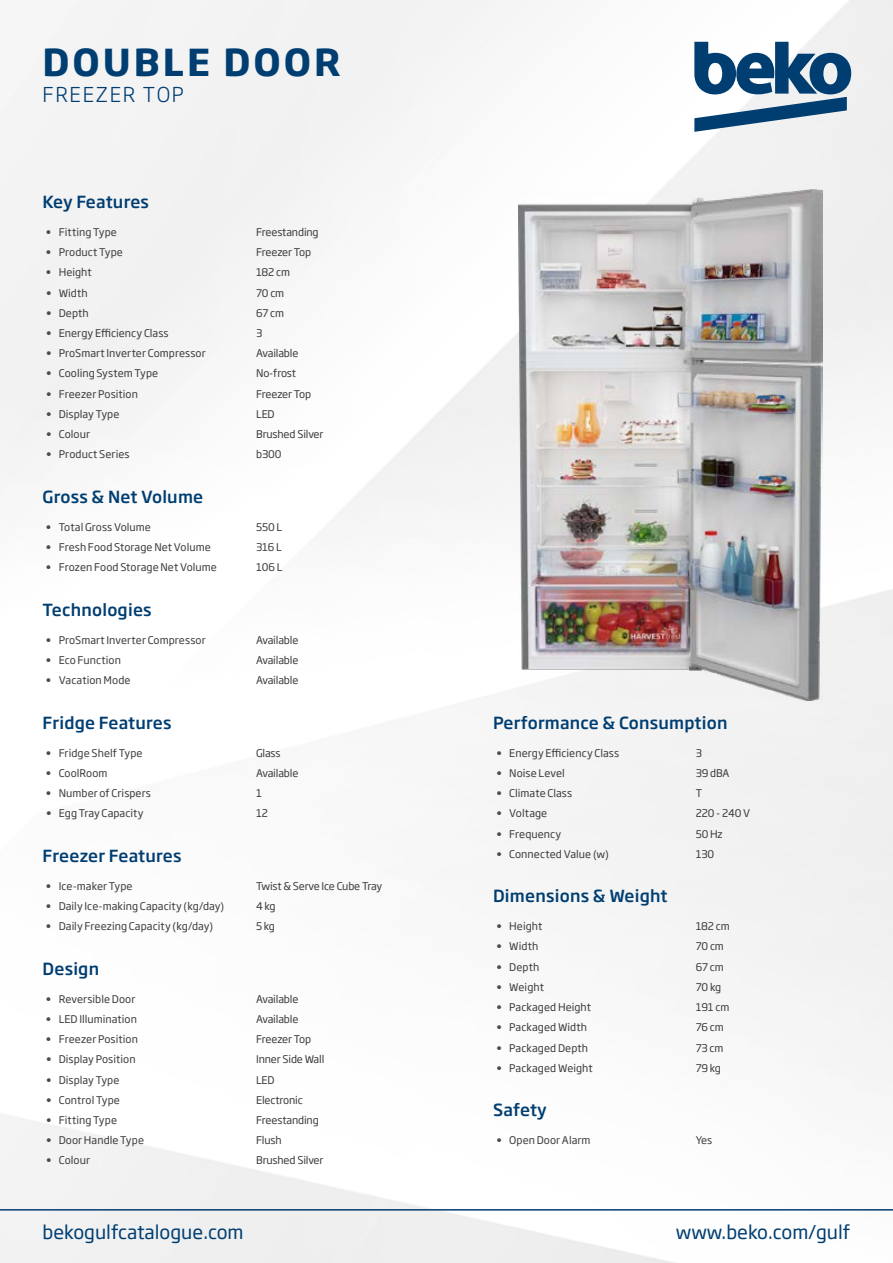
<style>
.page{position:relative;width:893px;height:1263px;background:#fff}
.page>*{position:absolute;margin:0;border:0;box-sizing:border-box;transform-origin:0 0}
.t1{font:700 36.75px "Soho Gothic Pro";letter-spacing:.08em;color:#003e72}
.t2{font:300 20.25px "Soho Gothic Pro";letter-spacing:.08em;color:#003e72}
.t3{font:18.75px "Soho Gothic Pro";color:#003e72}
.t4{font:500 16.5px "Soho Gothic Pro";letter-spacing:.015em;color:#003e72}
.t5{font:10.5px "Soho Gothic Pro";letter-spacing:.005em;color:#3b3a3e}
.t6{font:10.5px "Soho Gothic Pro";letter-spacing:-.015em;color:#3b3a3e}
.t7{font:500 10.5px "Soho Gothic Pro";color:#4d494c}
</style>
<div class="page">
<img style="left:0;top:0;width:893px;height:1263px">
<hr style="left:0;top:1209px;width:893px;height:1px;background:#003e72">
<svg style="left:693px;top:41px;width:159px;height:92px"></svg>
<img style="left:519px;top:189px;width:303px;height:511px">
<h1 class="t1" style="left:43px;top:33px;width:300px">DOUBLE DOOR</h1>
<h2 class="t2" style="left:43px;top:82px;width:143px">FREEZER TOP</h2>
<h3 class="t4" style="left:43px;top:189px;width:108px">Key Features</h3>
<p class="t7" style="left:46px;top:224px;width:7px">•</p>
<p class="t5" style="left:59px;top:224px;width:60px">FittingType</p>
<p class="t6" style="left:256px;top:224px;width:64px">Freestanding</p>
<p class="t7" style="left:46px;top:244px;width:7px">•</p>
<p class="t5" style="left:59px;top:244px;width:66px">ProductType</p>
<p class="t6" style="left:256px;top:244px;width:57px">Freezer Top</p>
<p class="t7" style="left:46px;top:264px;width:7px">•</p>
<p class="t5" style="left:59px;top:264px;width:35px">Height</p>
<p class="t5" style="left:256px;top:264px;width:35px">182 cm</p>
<p class="t7" style="left:46px;top:284px;width:7px">•</p>
<p class="t5" style="left:59px;top:285px;width:31px">Width</p>
<p class="t5" style="left:256px;top:285px;width:30px">70 cm</p>
<p class="t7" style="left:46px;top:305px;width:7px">•</p>
<p class="t5" style="left:59px;top:305px;width:32px">Depth</p>
<p class="t5" style="left:256px;top:305px;width:30px">67 cm</p>
<p class="t7" style="left:46px;top:325px;width:7px">•</p>
<p class="t5" style="left:59px;top:325px;width:111px">Energy Efficiency Class</p>
<p class="t5" style="left:256px;top:325px;width:8px">3</p>
<p class="t7" style="left:46px;top:345px;width:7px">•</p>
<p class="t5" style="left:59px;top:345px;width:148px">ProSmart Inverter Compressor</p>
<p class="t6" style="left:256px;top:345px;width:44px">Available</p>
<p class="t7" style="left:46px;top:365px;width:7px">•</p>
<p class="t5" style="left:59px;top:365px;width:101px">Cooling System Type</p>
<p class="t5" style="left:256px;top:365px;width:42px">No-frost</p>
<p class="t7" style="left:46px;top:385px;width:7px">•</p>
<p class="t5" style="left:59px;top:386px;width:81px">Freezer Position</p>
<p class="t6" style="left:256px;top:386px;width:57px">Freezer Top</p>
<p class="t7" style="left:46px;top:406px;width:7px">•</p>
<p class="t5" style="left:59px;top:406px;width:62px">Display Type</p>
<p class="t5" style="left:256px;top:406px;width:20px">LED</p>
<p class="t7" style="left:46px;top:426px;width:7px">•</p>
<p class="t5" style="left:59px;top:426px;width:33px">Colour</p>
<p class="t6" style="left:256px;top:426px;width:69px">Brushed Silver</p>
<p class="t5" style="left:59px;top:446px;width:72px">ProductSeries</p>
<p class="t7" style="left:46px;top:446px;width:7px">•</p>
<h3 class="t4" style="left:43px;top:484px;width:162px">Gross &amp; Net Volume</h3>
<p class="t5" style="left:256px;top:446px;width:27px">b300</p>
<p class="t7" style="left:46px;top:519px;width:7px">•</p>
<p class="t5" style="left:59px;top:519px;width:94px">Total Gross Volume</p>
<p class="t5" style="left:256px;top:519px;width:28px">550 L</p>
<p class="t7" style="left:46px;top:539px;width:7px">•</p>
<p class="t5" style="left:59px;top:539px;width:154px">Fresh Food Storage Net Volume</p>
<p class="t5" style="left:256px;top:539px;width:27px">316 L</p>
<p class="t5" style="left:59px;top:559px;width:160px">Frozen Food Storage Net Volume</p>
<p class="t7" style="left:46px;top:559px;width:7px">•</p>
<h3 class="t4" style="left:43px;top:597px;width:111px">Technologies</h3>
<p class="t5" style="left:256px;top:559px;width:28px">106 L</p>
<p class="t7" style="left:46px;top:631px;width:7px">•</p>
<p class="t5" style="left:59px;top:632px;width:148px">ProSmart Inverter Compressor</p>
<p class="t6" style="left:256px;top:632px;width:44px">Available</p>
<p class="t7" style="left:46px;top:652px;width:7px">•</p>
<p class="t5" style="left:59px;top:652px;width:64px">Eco Function</p>
<p class="t6" style="left:256px;top:652px;width:44px">Available</p>
<p class="t7" style="left:46px;top:672px;width:7px">•</p>
<p class="t5" style="left:59px;top:672px;width:73px">VacationMode</p>
<p class="t6" style="left:256px;top:672px;width:44px">Available</p>
<h3 class="t4" style="left:43px;top:709px;width:131px">Fridge Features</h3>
<p class="t7" style="left:46px;top:744px;width:7px">•</p>
<p class="t5" style="left:59px;top:745px;width:85px">Fridge Shelf Type</p>
<p class="t5" style="left:256px;top:745px;width:26px">Glass</p>
<p class="t7" style="left:46px;top:765px;width:7px">•</p>
<p class="t5" style="left:59px;top:765px;width:50px">CoolRoom</p>
<p class="t6" style="left:256px;top:765px;width:44px">Available</p>
<p class="t7" style="left:46px;top:785px;width:7px">•</p>
<p class="t5" style="left:59px;top:785px;width:94px">NumberofCrispers</p>
<p class="t5" style="left:256px;top:785px;width:7px">1</p>
<p class="t5" style="left:59px;top:805px;width:86px">EggTrayCapacity</p>
<p class="t7" style="left:46px;top:805px;width:7px">•</p>
<h3 class="t4" style="left:43px;top:843px;width:141px">Freezer Features</h3>
<p class="t5" style="left:256px;top:805px;width:13px">12</p>
<p class="t7" style="left:46px;top:878px;width:7px">•</p>
<p class="t5" style="left:59px;top:878px;width:75px">Ice-maker Type</p>
<p class="t6" style="left:256px;top:878px;width:128px">Twist &amp; Serve Ice Cube Tray</p>
<p class="t7" style="left:46px;top:898px;width:7px">•</p>
<p class="t5" style="left:59px;top:898px;width:167px">Daily Ice-making Capacity (kg/day)</p>
<p class="t5" style="left:256px;top:898px;width:21px">4kg</p>
<p class="t5" style="left:59px;top:918px;width:156px">Daily Freezing Capacity (kg/day)</p>
<p class="t7" style="left:46px;top:918px;width:7px">•</p>
<h3 class="t4" style="left:43px;top:956px;width:58px">Design</h3>
<p class="t5" style="left:256px;top:918px;width:20px">5kg</p>
<p class="t7" style="left:46px;top:990px;width:7px">•</p>
<p class="t5" style="left:59px;top:991px;width:78px">Reversible Door</p>
<p class="t6" style="left:256px;top:991px;width:44px">Available</p>
<p class="t7" style="left:46px;top:1011px;width:7px">•</p>
<p class="t5" style="left:59px;top:1011px;width:80px">LED Illumination</p>
<p class="t6" style="left:256px;top:1011px;width:44px">Available</p>
<p class="t7" style="left:46px;top:1031px;width:7px">•</p>
<p class="t5" style="left:59px;top:1031px;width:81px">Freezer Position</p>
<p class="t6" style="left:256px;top:1031px;width:57px">Freezer Top</p>
<p class="t7" style="left:46px;top:1051px;width:7px">•</p>
<p class="t5" style="left:59px;top:1051px;width:78px">Display Position</p>
<p class="t6" style="left:256px;top:1051px;width:70px">Inner Side Wall</p>
<p class="t7" style="left:46px;top:1071px;width:7px">•</p>
<p class="t5" style="left:59px;top:1071px;width:62px">Display Type</p>
<p class="t5" style="left:256px;top:1071px;width:20px">LED</p>
<p class="t7" style="left:46px;top:1092px;width:7px">•</p>
<p class="t5" style="left:59px;top:1092px;width:63px">ControlType</p>
<p class="t6" style="left:256px;top:1092px;width:48px">Electronic</p>
<p class="t7" style="left:46px;top:1112px;width:7px">•</p>
<p class="t5" style="left:59px;top:1112px;width:60px">FittingType</p>
<p class="t6" style="left:256px;top:1112px;width:64px">Freestanding</p>
<p class="t7" style="left:46px;top:1132px;width:7px">•</p>
<p class="t5" style="left:59px;top:1132px;width:87px">Door Handle Type</p>
<p class="t5" style="left:256px;top:1132px;width:27px">Flush</p>
<p class="t7" style="left:46px;top:1152px;width:7px">•</p>
<p class="t5" style="left:59px;top:1152px;width:33px">Colour</p>
<p class="t6" style="left:256px;top:1152px;width:69px">Brushed Silver</p>
<h3 class="t3" style="left:43px;top:1218px;width:203px">bekogulfcatalogue.com</h3>
<h3 class="t4" style="left:493px;top:709px;width:236px">Performance &amp; Consumption</h3>
<p class="t5" style="left:696px;top:745px;width:8px">3</p>
<p class="t5" style="left:509px;top:745px;width:111px">Energy Efficiency Class</p>
<p class="t7" style="left:496px;top:744px;width:7px">•</p>
<p class="t7" style="left:496px;top:765px;width:7px">•</p>
<p class="t5" style="left:509px;top:765px;width:57px">Noise Level</p>
<p class="t5" style="left:696px;top:765px;width:35px">39 dBA</p>
<p class="t7" style="left:496px;top:785px;width:7px">•</p>
<p class="t5" style="left:509px;top:785px;width:64px">Climate Class</p>
<p class="t5" style="left:696px;top:785px;width:8px">T</p>
<p class="t7" style="left:496px;top:805px;width:7px">•</p>
<p class="t5" style="left:509px;top:805px;width:40px">Voltage</p>
<p class="t5" style="left:696px;top:805px;width:56px">220 - 240 V</p>
<p class="t7" style="left:496px;top:825px;width:7px">•</p>
<p class="t5" style="left:509px;top:825px;width:54px">Frequency</p>
<p class="t5" style="left:696px;top:825px;width:29px">50 Hz</p>
<p class="t7" style="left:496px;top:845px;width:7px">•</p>
<p class="t5" style="left:509px;top:846px;width:101px">Connected Value w( (</p>
<p class="t5" style="left:696px;top:846px;width:20px">130</p>
<h3 class="t4" style="left:493px;top:883px;width:176px">Dimensions &amp; Weight</h3>
<p class="t7" style="left:496px;top:918px;width:7px">•</p>
<p class="t5" style="left:509px;top:918px;width:35px">Height</p>
<p class="t5" style="left:696px;top:918px;width:35px">182 cm</p>
<p class="t7" style="left:496px;top:938px;width:7px">•</p>
<p class="t5" style="left:509px;top:938px;width:31px">Width</p>
<p class="t5" style="left:696px;top:938px;width:30px">70 cm</p>
<p class="t7" style="left:496px;top:958px;width:7px">•</p>
<p class="t5" style="left:509px;top:959px;width:32px">Depth</p>
<p class="t5" style="left:696px;top:959px;width:30px">67 cm</p>
<p class="t7" style="left:496px;top:979px;width:7px">•</p>
<p class="t5" style="left:509px;top:979px;width:36px">Weight</p>
<p class="t5" style="left:696px;top:979px;width:27px">70 kg</p>
<p class="t7" style="left:496px;top:999px;width:7px">•</p>
<p class="t5" style="left:509px;top:999px;width:83px">Packaged Height</p>
<p class="t5" style="left:696px;top:999px;width:35px">191 cm</p>
<p class="t7" style="left:496px;top:1019px;width:7px">•</p>
<p class="t5" style="left:509px;top:1019px;width:79px">PackagedWidth</p>
<p class="t5" style="left:696px;top:1019px;width:30px">76 cm</p>
<p class="t7" style="left:496px;top:1039px;width:7px">•</p>
<p class="t5" style="left:509px;top:1039px;width:80px">PackagedDepth</p>
<p class="t5" style="left:696px;top:1039px;width:29px">73 cm</p>
<p class="t5" style="left:509px;top:1060px;width:85px">Packaged Weight</p>
<p class="t7" style="left:496px;top:1059px;width:7px">•</p>
<h3 class="t4" style="left:493px;top:1097px;width:55px">Safety</h3>
<p class="t5" style="left:696px;top:1060px;width:27px">79 kg</p>
<p class="t7" style="left:496px;top:1132px;width:7px">•</p>
<p class="t5" style="left:509px;top:1132px;width:83px">OpenDoorAlarm</p>
<p class="t5" style="left:696px;top:1132px;width:18px">Yes</p>
<h3 class="t3" style="left:676px;top:1218px;width:176px">www.beko.com/gulf</h3>
</div>
